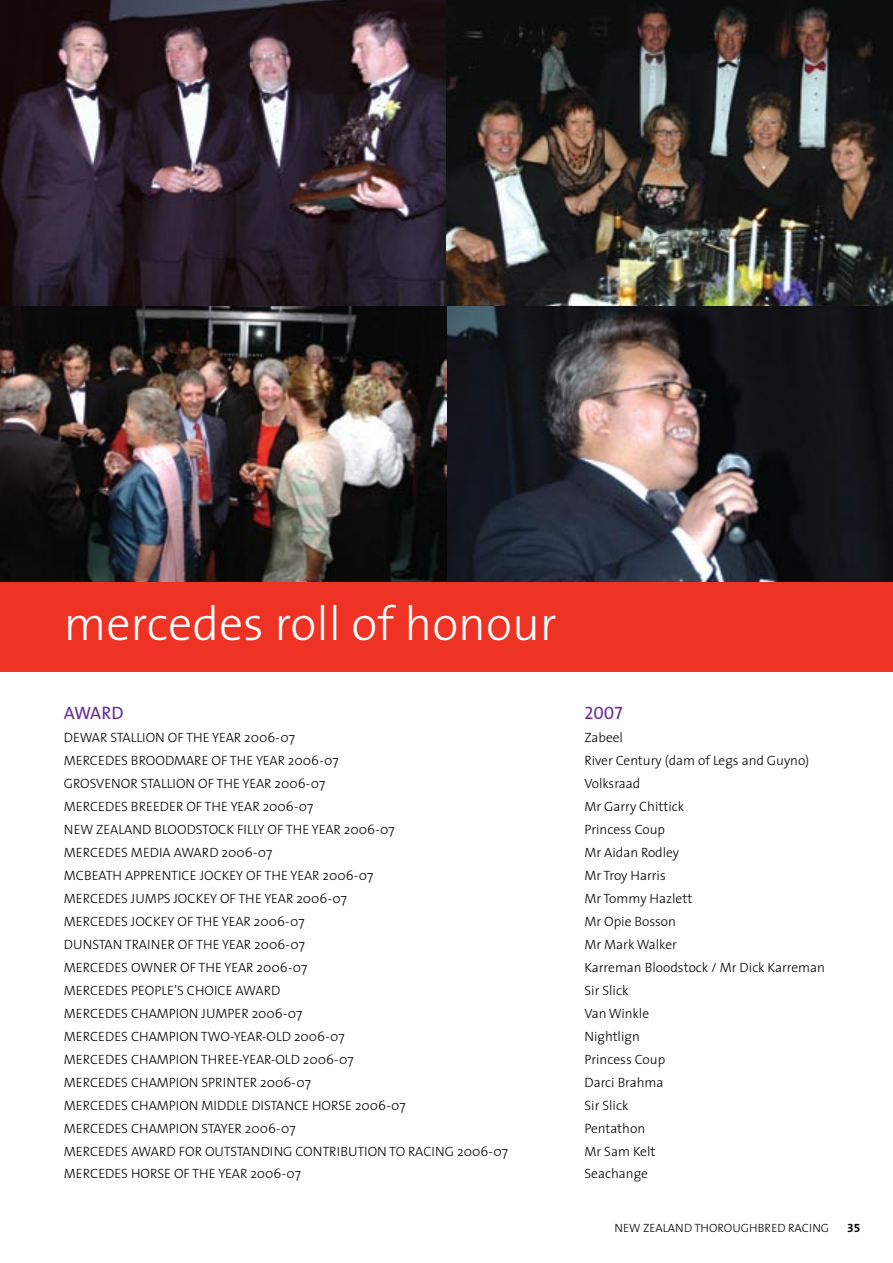
<style>
.page{position:relative;width:893px;height:1263px;background:#fff}
.page>*{position:absolute;margin:0;border:0;box-sizing:border-box;transform-origin:0 0}
.t1{font:300 48px "The Sans";color:#fff}
.t2{font:18px "The Sans Caps";color:#6a2c91}
.t3{font:300 13.5px "The Sans";color:#000}
.t4{font:300 12px "The Sans";color:#000}
.t5{font:12px "The Sans Bold Expert";color:#000}
</style>
<div class="page">
<img style="left:446px;top:0;width:447px;height:583px">
<img style="left:0;top:0;width:446px;height:583px">
<div style="left:0;top:583px;width:893px;height:89px;background:#ee3224"></div>
<h1 class="t1" style="left:64px;top:585px;width:494px">mercedes roll of honour</h1>
<h2 class="t2" style="left:64px;top:698px;width:61px">AWARD</h2>
<h2 class="t2" style="left:584px;top:698px;width:40px">2007</h2>
<p class="t3" style="left:64px;top:727px;width:10px">DEWAR</p>
<p class="t3" style="left:110px;top:727px;width:20px">STALLIO</p>
<p class="t3" style="left:155px;top:727px;width:72px">N O F THE YEAR</p>
<p class="t3" style="left:244px;top:727px;width:52px">2006-07</p>
<p class="t3" style="left:584px;top:727px;width:40px">Zabeel</p>
<p class="t3" style="left:64px;top:749px;width:21px">MERCEDE</p>
<p class="t3" style="left:121px;top:749px;width:20px">S BROOD</p>
<p class="t3" style="left:174px;top:749px;width:21px">MARE</p>
<p class="t3" style="left:212px;top:749px;width:59px">O F THE YEAR</p>
<p class="t3" style="left:288px;top:749px;width:52px">2006-07</p>
<p class="t3" style="left:584px;top:749px;width:226px">River Century (dam of Legs and G uyno)</p>
<p class="t3" style="left:64px;top:772px;width:10px">GRO</p>
<p class="t3" style="left:90px;top:772px;width:71px">SVE NOR STALLIO</p>
<p class="t3" style="left:186px;top:772px;width:72px">N O F THE YEAR</p>
<p class="t3" style="left:275px;top:772px;width:52px">2006-07</p>
<p class="t3" style="left:584px;top:772px;width:58px">Volksraad</p>
<p class="t3" style="left:64px;top:795px;width:21px">MERCEDE</p>
<p class="t3" style="left:121px;top:795px;width:18px">S BREEDER</p>
<p class="t3" style="left:186px;top:795px;width:59px">O F THE YEAR</p>
<p class="t3" style="left:263px;top:795px;width:52px">2006-07</p>
<p class="t3" style="left:584px;top:795px;width:101px">Mr Garry Chittick</p>
<p class="t3" style="left:64px;top:818px;width:48px">NEW ZEALA</p>
<p class="t3" style="left:132px;top:818px;width:32px">ND BLOOD</p>
<p class="t3" style="left:196px;top:818px;width:131px">STOC K FILLY O F THE YEAR</p>
<p class="t3" style="left:344px;top:818px;width:52px">2006-07</p>
<p class="t3" style="left:584px;top:818px;width:82px">Princess Coup</p>
<p class="t3" style="left:64px;top:841px;width:21px">MERCEDE</p>
<p class="t3" style="left:121px;top:841px;width:30px">S MEDIA</p>
<p class="t3" style="left:174px;top:841px;width:10px">AWARD</p>
<p class="t3" style="left:222px;top:841px;width:52px">2006-07</p>
<p class="t3" style="left:584px;top:841px;width:96px">Mr Aidan Rodley</p>
<p class="t3" style="left:64px;top:864px;width:21px">MCBEA</p>
<p class="t3" style="left:106px;top:864px;width:28px">TH APPRE</p>
<p class="t3" style="left:162px;top:864px;width:144px">NTICE JOC KEY OF THE YEAR</p>
<p class="t3" style="left:323px;top:864px;width:52px">2006-07</p>
<p class="t3" style="left:584px;top:864px;width:83px">Mr Troy Harris</p>
<p class="t3" style="left:64px;top:887px;width:21px">MERCEDE</p>
<p class="t3" style="left:121px;top:887px;width:158px">S JUMPS JOCKEY OF THE YEAR</p>
<p class="t3" style="left:296px;top:887px;width:52px">2006-07</p>
<p class="t3" style="left:584px;top:887px;width:109px">Mr Tommy Hazlett</p>
<p class="t3" style="left:64px;top:910px;width:21px">MERCEDE</p>
<p class="t3" style="left:121px;top:910px;width:116px">S JOC KEY OF THE YEAR</p>
<p class="t3" style="left:254px;top:910px;width:52px">2006-07</p>
<p class="t3" style="left:584px;top:910px;width:93px">Mr Opie Bosson</p>
<p class="t3" style="left:64px;top:933px;width:174px">DU NSTAN TRAI NER OF THE YEAR</p>
<p class="t3" style="left:254px;top:933px;width:52px">2006-07</p>
<p class="t3" style="left:584px;top:933px;width:94px">Mr Mark Walker</p>
<p class="t3" style="left:64px;top:956px;width:21px">MERCEDE</p>
<p class="t3" style="left:121px;top:956px;width:118px">S OWNER OF THE YEAR</p>
<p class="t3" style="left:257px;top:956px;width:52px">2006-07</p>
<p class="t3" style="left:584px;top:956px;width:242px">Karreman Bloodstock / Mr Dick Karreman</p>
<p class="t3" style="left:64px;top:979px;width:21px">MERCEDE</p>
<p class="t3" style="left:121px;top:979px;width:18px">S PEOPLE</p>
<p class="t3" style="left:174px;top:979px;width:22px">’S CHOICE</p>
<p class="t3" style="left:236px;top:979px;width:9px">AWARD</p>
<p class="t3" style="left:584px;top:979px;width:46px">Sir Slick</p>
<p class="t3" style="left:64px;top:1002px;width:21px">MERCEDE</p>
<p class="t3" style="left:121px;top:1002px;width:20px">S CHA</p>
<p class="t3" style="left:157px;top:1002px;width:79px">MPION JUMPER</p>
<p class="t3" style="left:252px;top:1002px;width:52px">2006-07</p>
<p class="t3" style="left:584px;top:1002px;width:66px">Van Winkle</p>
<p class="t3" style="left:64px;top:1025px;width:21px">MERCEDE</p>
<p class="t3" style="left:121px;top:1025px;width:20px">S CHA</p>
<p class="t3" style="left:157px;top:1025px;width:119px">MPIO N TWO-YEAR-OLD</p>
<p class="t3" style="left:294px;top:1025px;width:52px">2006-07</p>
<p class="t3" style="left:584px;top:1025px;width:57px">Nightlign</p>
<p class="t3" style="left:64px;top:1048px;width:21px">MERCEDE</p>
<p class="t3" style="left:121px;top:1048px;width:20px">S CHA</p>
<p class="t3" style="left:157px;top:1048px;width:60px">MPION THREE</p>
<p class="t3" style="left:239px;top:1048px;width:46px">-YEAR-OLD</p>
<p class="t3" style="left:303px;top:1048px;width:52px">2006-07</p>
<p class="t3" style="left:584px;top:1048px;width:82px">Princess Coup</p>
<p class="t3" style="left:64px;top:1071px;width:21px">MERCEDE</p>
<p class="t3" style="left:121px;top:1071px;width:20px">S CHA</p>
<p class="t3" style="left:157px;top:1071px;width:156px">MPION SPRI NTER 2006-07</p>
<p class="t3" style="left:584px;top:1071px;width:81px">Darci Brahma</p>
<p class="t3" style="left:64px;top:1094px;width:21px">MERCEDE</p>
<p class="t3" style="left:121px;top:1094px;width:20px">S CHA</p>
<p class="t3" style="left:157px;top:1094px;width:65px">MPION MIDDLE</p>
<p class="t3" style="left:251px;top:1094px;width:70px">DISTANCE HOR</p>
<p class="t3" style="left:338px;top:1094px;width:69px">SE 2006-07</p>
<p class="t3" style="left:584px;top:1094px;width:46px">Sir Slick</p>
<p class="t3" style="left:64px;top:1117px;width:21px">MERCEDE</p>
<p class="t3" style="left:121px;top:1117px;width:20px">S CHA</p>
<p class="t3" style="left:157px;top:1117px;width:140px">MPION STAYER 2006-07</p>
<p class="t3" style="left:584px;top:1117px;width:62px">Pentathon</p>
<p class="t3" style="left:64px;top:1140px;width:21px">MERCEDE</p>
<p class="t3" style="left:121px;top:1140px;width:20px">S AWARD</p>
<p class="t3" style="left:179px;top:1140px;width:158px">FOR OUTSTANDI NG CO NTRIBU</p>
<p class="t3" style="left:357px;top:1140px;width:58px">TION TO RACI</p>
<p class="t3" style="left:435px;top:1140px;width:74px">NG 2006-07</p>
<p class="t3" style="left:584px;top:1140px;width:72px">Mr Sam Kelt</p>
<p class="t3" style="left:64px;top:1163px;width:21px">MERCEDE</p>
<p class="t3" style="left:121px;top:1163px;width:19px">S HOR</p>
<p class="t3" style="left:157px;top:1163px;width:76px">SE OF THE YEAR</p>
<p class="t3" style="left:250px;top:1163px;width:52px">2006-07</p>
<p class="t3" style="left:584px;top:1163px;width:65px">Seachange</p>
<p class="t4" style="left:614px;top:1218px;width:216px">New Zealan d Thoroughbred Racing</p>
<p class="t5" style="left:847px;top:1218px;width:15px">35</p>
</div>
